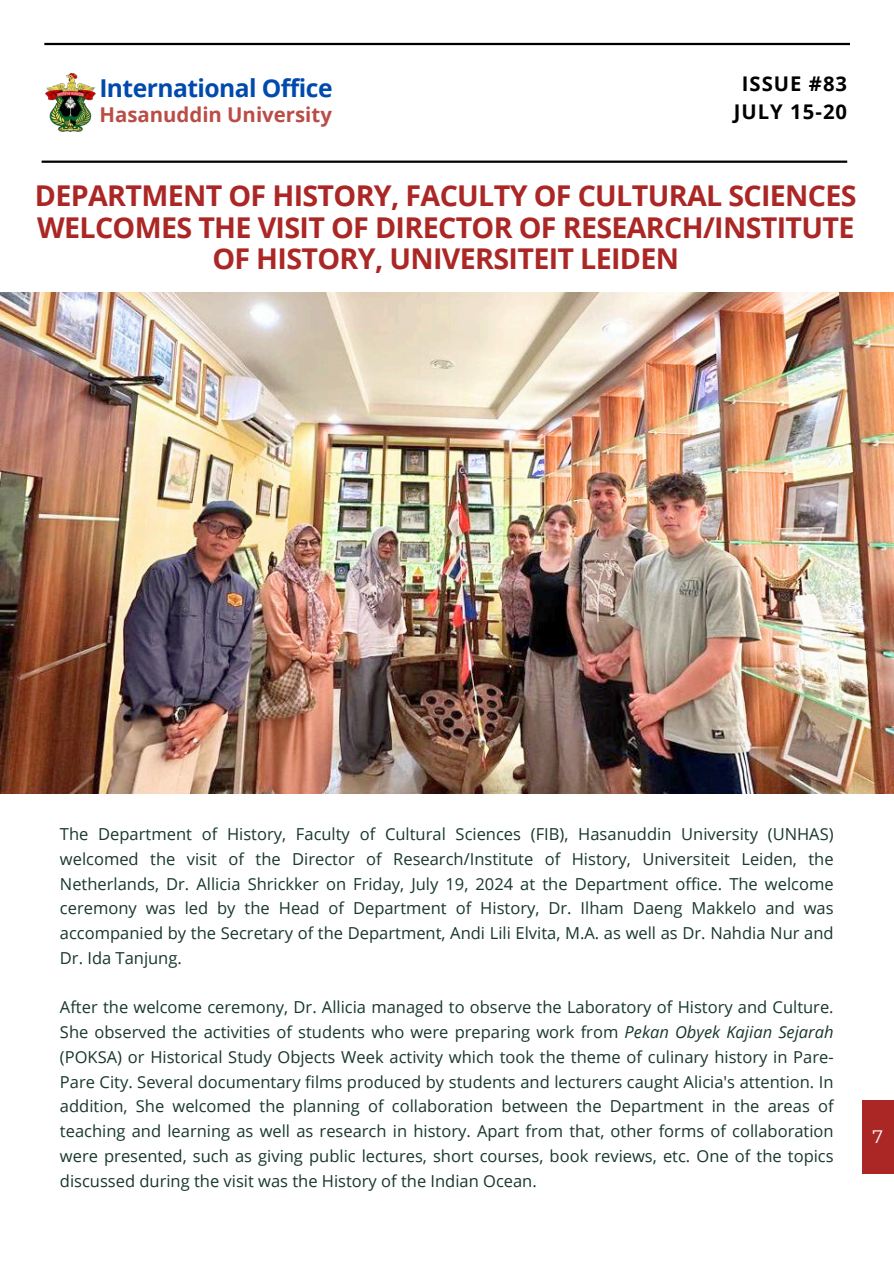
<style>
.page{position:relative;width:894px;height:1264px;background:#fff}
.page>*{position:absolute;margin:0;border:0;box-sizing:border-box;transform-origin:0 0}
.t1{font:700 28.65px/31.5px "Open Sans";letter-spacing:-.025em;color:#aa2725;text-align:center}
.t2{font:700 24.6px "Open Sans";letter-spacing:-.02em;color:#004aad}
.t3{font:700 20.4px "Open Sans";color:#ba4d46}
.t4{font:700 20.25px/28.2px "Open Sans";letter-spacing:.05em;color:#000;text-align:center}
.t5{font:18px "Montserrat";color:#fff}
.t6{font:16.5px/24.8px "Open Sans";color:#19372f;text-align:justify}
.s1{font-style:italic}
</style>
<div class="page">
<div style="left:861px;top:1100px;width:32px;height:74px;background:#aa2725"></div>
<img style="left:0;top:292px;width:893px;height:501px">
<img style="left:45px;top:72px;width:50px;height:60px">
<hr style="left:44px;top:43px;width:805px;height:2px;background:#000">
<hr style="left:42px;top:160px;width:805px;height:3px;background:#000">
<p class="t2" style="left:99px;top:71px;width:235px">International Office</p>
<p class="t3" style="left:99px;top:100px;width:234px">Hasanuddin University</p>
<p class="t4" style="left:733px;top:69px;width:115px">ISSUE #83<br>JULY 15-20</p>
<h4 class="t1" style="left:35px;top:179px;width:823px">DEPARTMENT OF HISTORY, FACULTY OF CULTURAL SCIENCES<br>WELCOMES THE VISIT OF DIRECTOR OF RESEARCH/INSTITUTE<br>OF HISTORY, UNIVERSITEIT LEIDEN</h4>
<h3 class="t6" style="left:60px;top:821px;width:775px">The Department of History, Faculty of Cultural Sciences (FIB), Hasanuddin University (UNHAS) welcomed the visit of the Director of Research/Institute of History, Universiteit Leiden, the Netherlands, Dr. Allicia Shrickker on Friday, July 19, 2024 at the Department office. The welcome ceremony was led by the Head of Department of History, Dr. Ilham Daeng Makkelo and was accompanied by the Secretary of the Department, Andi Lili Elvita, M.A. as well as Dr. Nahdia Nur and Dr. Ida Tanjung.</h3>
<h1 class="t6" style="left:60px;top:994px;width:775px">After the welcome ceremony, Dr. Allicia managed to observe the Laboratory of History and Culture.<br>She observed the activities of students who were preparing work from <span class="s1">Pekan Obyek Kajian Sejarah </span>(POKSA) or Historical Study Objects Week activity which took the theme of culinary history in Pare-Pare City. Several documentary films produced by students and lecturers caught Alicia's attention. In addition, She welcomed the planning of collaboration between the Department in the areas of teaching and learning as well as research in history. Apart from that, other forms of collaboration were presented, such as giving public lectures, short courses, book reviews, etc. One of the topics discussed during the visit was the History of the Indian Ocean.</h1>
<p class="t5" style="left:872px;top:1125px;width:12px">7</p>
</div>
